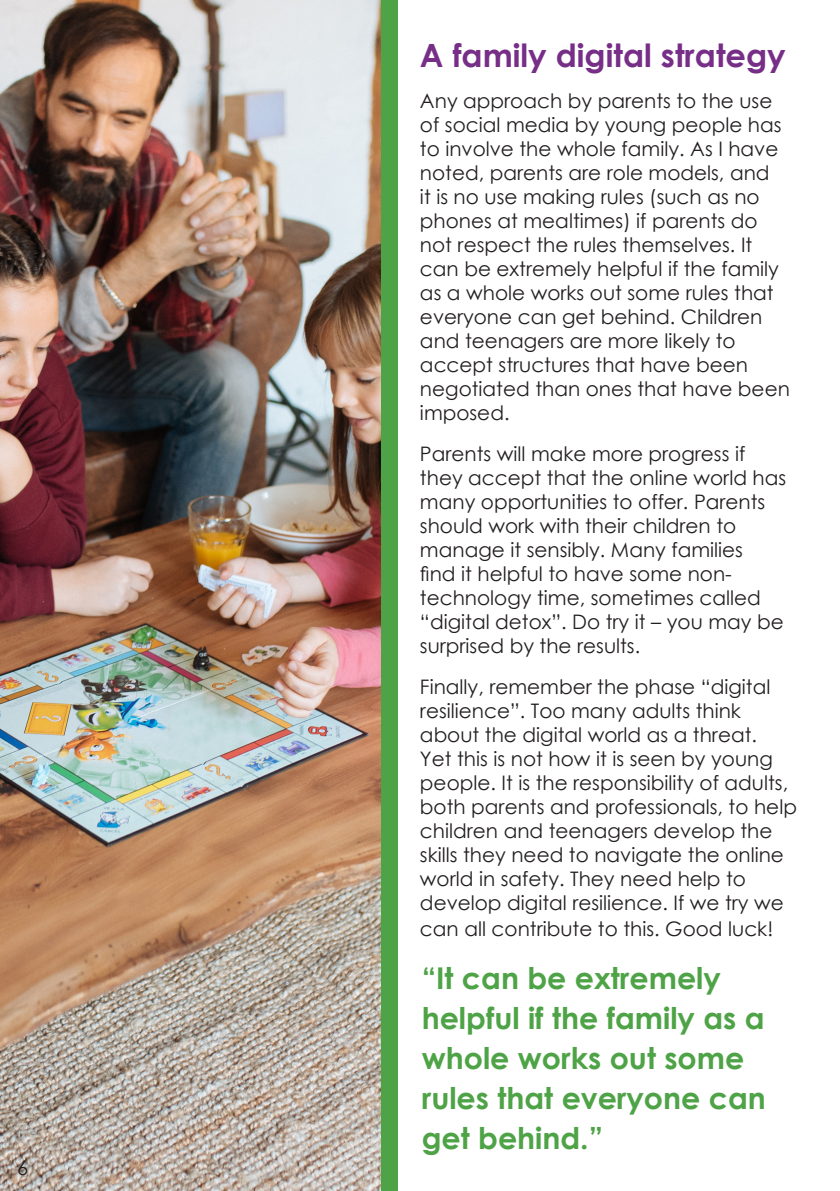
<style>
.page{position:relative;width:840px;height:1191px;background:#fff}
.page>*{position:absolute;margin:0;border:0;box-sizing:border-box;transform-origin:0 0}
.t1{font:700 32px "Century Gothic";color:#772e87}
.t2{font:700 30px/40px "Century Gothic";color:#4ea346}
.t3{font:20px/24px "Century Gothic";color:#231f20}
</style>
<div class="page">
<img style="left:0;top:0;width:381px;height:1191px">
<div style="left:381px;top:0;width:16px;height:1191px;background:#4ea346"></div>
<p class="t3" style="left:17px;top:1155px;width:13px">6</p>
<p class="t1" style="left:420px;top:31px;width:367px">A family digital strategy</p>
<p class="t3" style="left:420px;top:88px;width:371px">Any approach by parents to the use of social media by young people has to involve the whole family. As I have noted, parents are role models, and<br>it is no use making rules (such as no phones at mealtimes) if parents do not respect the rules themselves. It can be extremely helpful if the family as a whole works out some rules that everyone can get behind. Children and teenagers are more likely to accept structures that have been negotiated than ones that have been imposed.</p>
<p class="t3" style="left:420px;top:441px;width:367px">Parents will make more progress if they accept that the online world has many opportunities to offer. Parents should work with their children to manage it sensibly. Many families<br>find it helpful to have some non&shy;technology time, sometimes called “digital detox”. Do try it – you may be surprised by the results.</p>
<p class="t3" style="left:420px;top:674px;width:378px">Finally, remember the phase “digital resilience”. Too many adults think about the digital world as a threat.<br>Yet this is not how it is seen by young people. It is the responsibility of adults, both parents and professionals, to help children and teenagers develop the skills they need to navigate the online world in safety. They need help to develop digital resilience. If we try we</p>
<p class="t3" style="left:420px;top:916px;width:354px">can all contribute to this. Good luck!</p>
<p class="t2" style="left:421px;top:957px;width:345px">“It can be extremely helpful if the family as a whole works out some rules that everyone can get behind.”</p>
</div>
